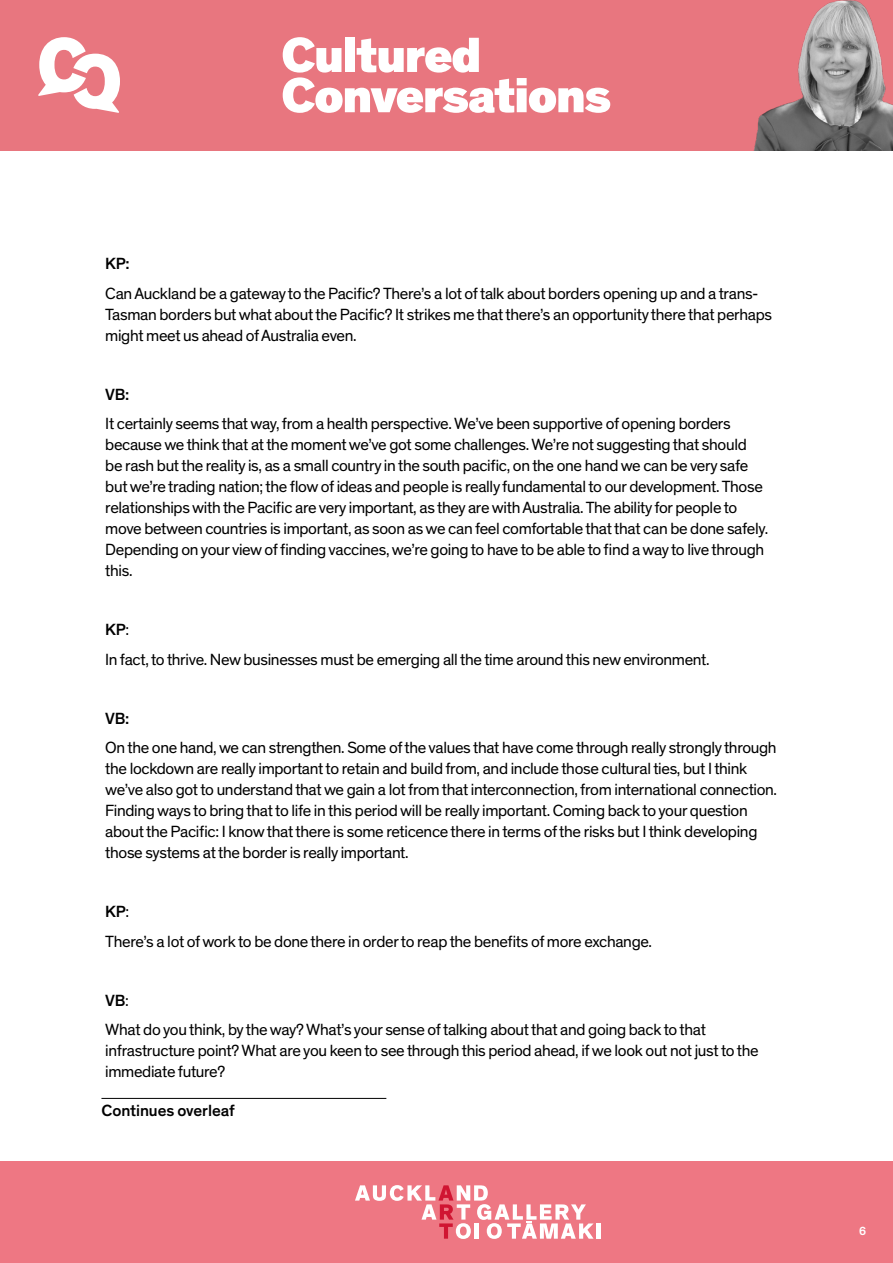
<style>
.page{position:relative;width:893px;height:1263px;background:#fff}
.page>*{position:absolute;margin:0;border:0;box-sizing:border-box;transform-origin:0 0}
.t1{font:16.5px/21px "Theinhardt";letter-spacing:-.02em;color:#000}
.t2{font:500 16.5px "Theinhardt";letter-spacing:-.005em;color:#000}
.t3{font:500 12px "Theinhardt";color:#fff}
.s1{font-weight:500}
</style>
<div class="page">
<div style="left:0;top:1161px;width:893px;height:102px;background:#ee7783"></div>
<hr style="left:101px;top:1098px;width:285px;height:1px;background:#000">
<hr style="left:596px;top:1223px;width:4px;height:16px;background:#fff">
<svg style="left:355px;top:1185px;width:239px;height:54px"></svg>
<div style="left:0;top:0;width:893px;height:150px;background:#e8767f"></div>
<svg style="left:38px;top:37px;width:82px;height:76px"></svg>
<svg style="left:283px;top:37px;width:327px;height:76px"></svg>
<img style="left:754px;top:0;width:139px;height:150px">
<p class="t2" style="left:105px;top:254px;width:26px">KP:</p>
<p class="t1" style="left:105px;top:283px;width:668px">Can Auckland be a gateway to the Pacific? There’s a lot of talk about borders opening up and a trans-<br>Tasman borders but what about the Pacific? It strikes me that there’s an opportunity there that perhaps might meet us ahead of Australia even.</p>
<p class="t2" style="left:105px;top:384px;width:26px">VB:</p>
<p class="t1" style="left:105px;top:413px;width:664px">It certainly seems that way, from a health perspective. We’ve been supportive of opening borders because we think that at the moment we’ve got some challenges. We’re not suggesting that should be rash but the reality is, as a small country in the south pacific, on the one hand we can be very safe but we’re trading nation; the flow of ideas and people is really fundamental to our development. Those relationships with the Pacific are very important, as they are with Australia. The ability for people to move between countries is important, as soon as we can feel comfortable that that can be done safely.<br>Depending on your view of finding vaccines, we’re going to have to be able to find a way to live through this.</p>
<p class="t1" style="left:105px;top:615px;width:606px;line-height:29.5px"><span class="s1">KP</span>:<br>In fact, to thrive. New businesses must be emerging all the time around this new environment.</p>
<p class="t2" style="left:105px;top:708px;width:26px">VB:</p>
<p class="t1" style="left:105px;top:738px;width:673px">On the one hand, we can strengthen. Some of the values that have come through really strongly through the lockdown are really important to retain and build from, and include those cultural ties, but I think we’ve also got to understand that we gain a lot from that interconnection, from international connection.<br>Finding ways to bring that to life in this period will be really important. Coming back to your question about the Pacific: I know that there is some reticence there in terms of the risks but I think developing those systems at the border is really important.</p>
<p class="t1" style="left:105px;top:897px;width:548px;line-height:29.5px"><span class="s1">KP</span>:<br>There’s a lot of work to be done there in order to reap the benefits of more exchange.</p>
<p class="t1" style="left:105px;top:986px;width:602px;line-height:29.5px"><span class="s1">VB</span>:<br>What do you think, by the way? What’s your sense of talking about that and going back to that</p>
<p class="t1" style="left:105px;top:1041px;width:655px">infrastructure point? What are you keen to see through this period ahead, if we look out not just to the immediate future?</p>
<p class="t2" style="left:101px;top:1100px;width:135px">Continues overleaf</p>
<p class="t3" style="left:859px;top:1223px;width:9px">6</p>
</div>
